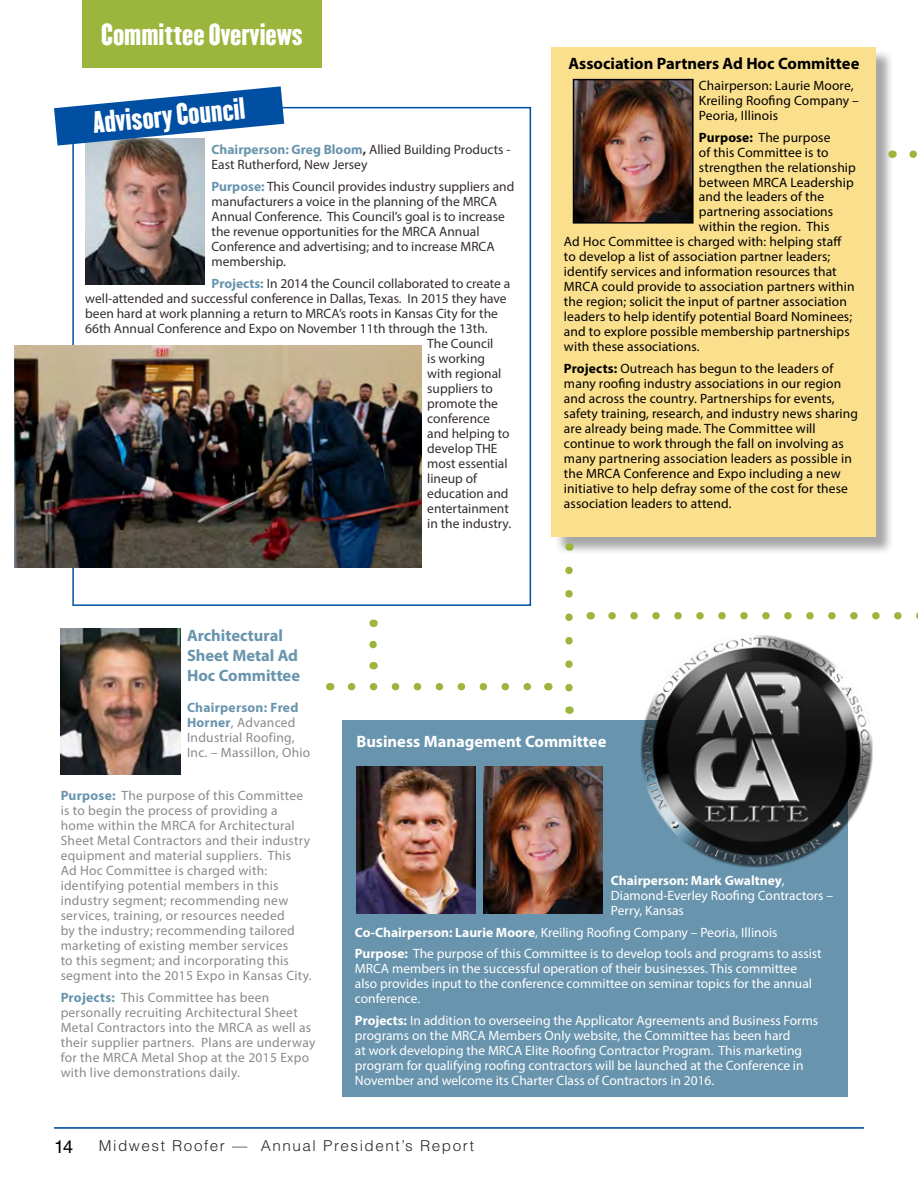
<style>
.page{position:relative;width:918px;height:1188px;background:#fff}
.page>*{position:absolute;margin:0;border:0;box-sizing:border-box;transform-origin:0 0}
.t1{font:27px "Champion HTF Lightweight";color:#fff}
.t2{font:18px "Helvetica LT Std";color:#000}
.t3{font:700 16.5px/19.8px "Myriad Pro";color:#6894ad}
.t4{font:700 16.5px "Myriad Pro";color:#000}
.t5{font:700 16.5px "Myriad Pro";color:#fff}
.t6{font:300 15px "Helvetica LT Std";letter-spacing:.1em;color:#292829}
.t7{font:13.5px/15px "Myriad Pro";letter-spacing:.01em;color:#000}
.t8{font:13.5px/15px "Myriad Pro";letter-spacing:.02em;color:#8a8a8d}
.t9{font:13.5px/15px "Myriad Pro";color:#342d30}
.t10{font:13.5px/15px "Myriad Pro";color:#fff}
.s1{font-weight:700;color:#6894ad}
.s2{font-weight:700}
</style>
<div class="page">
<hr style="left:54px;top:1127px;width:810px;height:2px;background:#004fa3">
<div style="left:82px;top:0;width:240px;height:68px;background:#9cb53c"></div>
<div style="left:554px;top:50px;width:341px;height:505px;background:#000;opacity:.35"></div>
<div style="left:552px;top:47px;width:324px;height:490px;background:#fadf8d"></div>
<img style="left:14px;top:346px;width:408px;height:222px">
<div style="left:342px;top:720px;width:505px;height:377px;background:#6894ad"></div>
<img style="left:640px;top:635px;width:233px;height:233px">
<img style="left:576px;top:82px;width:115px;height:139px">
<div style="left:573px;top:79px;width:121px;height:145px;border:2px solid #000"></div>
<img style="left:356px;top:766px;width:120px;height:147px">
<img style="left:61px;top:629px;width:119px;height:145px">
<img style="left:85px;top:146px;width:120px;height:138px">
<img style="left:484px;top:766px;width:118px;height:147px">
<svg style="left:54px;top:86px;width:230px;height:60px"></svg>
<svg style="left:369px;top:644px;width:8px;height:5px"></svg>
<svg style="left:352px;top:683px;width:180px;height:7px"></svg>
<svg style="left:565px;top:570px;width:8px;height:122px"></svg>
<svg style="left:612px;top:612px;width:306px;height:8px"></svg>
<svg style="left:913px;top:150px;width:4px;height:8px"></svg>
<h1 class="t1" style="left:101px;top:17px;width:203px">Committee Overviews</h1>
<h1 class="t1" style="left:92px;top:105px;width:154px;rotate:-5deg">Advisory Council</h1>
<p class="t9" style="left:212px;top:142px;width:301px"><span class="s1">Chairperson: Greg Bloom</span><span class="s2">,</span> Allied Building Products -<br>East Rutherford, New Jersey</p>
<p class="t9" style="left:212px;top:179px;width:304px"><span class="s1">Purpose:</span> This Council provides industry suppliers and manufacturers a voice in the planning of the MRCA Annual Conference. This Council’s goal is to increase the revenue opportunities for the MRCA Annual Conference and advertising; and to increase MRCA membership.</p>
<p class="t9" style="left:212px;top:276px;width:300px"><span class="s1">Projects:</span> In 2014 the Council collaborated to create a</p>
<p class="t9" style="left:85px;top:291px;width:423px">well-attended and successful conference in Dallas, Texas. In 2015 they have</p>
<p class="t9" style="left:85px;top:306px;width:414px">been hard at work planning a return to MRCA’s roots in Kansas City for the</p>
<p class="t9" style="left:85px;top:321px;width:404px">66th Annual Conference and Expo on November 11th through the 13th.</p>
<p class="t9" style="left:427px;top:336px;width:68px">The Council</p>
<p class="t9" style="left:427px;top:351px;width:59px">is working</p>
<p class="t9" style="left:427px;top:366px;width:76px">with regional</p>
<p class="t9" style="left:427px;top:381px;width:67px">suppliers to</p>
<p class="t9" style="left:427px;top:396px;width:72px">promote the</p>
<p class="t9" style="left:427px;top:411px;width:64px">conference</p>
<p class="t9" style="left:427px;top:426px;width:84px">and helping to</p>
<p class="t9" style="left:427px;top:441px;width:72px">develop THE</p>
<p class="t9" style="left:427px;top:456px;width:82px">most essential</p>
<p class="t9" style="left:427px;top:471px;width:51px">lineup of</p>
<p class="t9" style="left:427px;top:486px;width:83px">education and</p>
<p class="t9" style="left:427px;top:501px;width:83px">entertainment</p>
<p class="t9" style="left:427px;top:516px;width:85px">in the industry.</p>
<p class="t3" style="left:187px;top:625px;width:115px">Architectural<br>Sheet Metal Ad<br>Hoc Committee</p>
<p class="t4" style="left:568px;top:52px;width:292px">Association Partners Ad Hoc Committee</p>
<p class="t7" style="left:699px;top:78px;width:162px">Chairperson: Laurie Moore,<br>Kreiling Roofing Company –<br>Peoria, Illinois</p>
<p class="t7" style="left:699px;top:129px;width:133px"><span class="s2">Purpose:</span> The purpose</p>
<p class="t7" style="left:699px;top:144px;width:131px">of this Committee is to</p>
<p class="t7" style="left:699px;top:159px;width:158px">strengthen the relationship</p>
<p class="t7" style="left:699px;top:174px;width:156px">between MRCA Leadership</p>
<p class="t7" style="left:699px;top:189px;width:127px">and the leaders of the</p>
<p class="t7" style="left:699px;top:204px;width:136px">partnering associations</p>
<p class="t7" style="left:699px;top:219px;width:132px">within the region. This</p>
<p class="t7" style="left:564px;top:234px;width:279px">Ad Hoc Committee is charged with: helping staff</p>
<p class="t7" style="left:564px;top:249px;width:268px">to develop a list of association partner leaders;</p>
<p class="t7" style="left:564px;top:264px;width:274px">identify services and information resources that</p>
<p class="t7" style="left:564px;top:279px;width:292px">MRCA could provide to association partners within</p>
<p class="t7" style="left:564px;top:294px;width:284px">the region; solicit the input of partner association</p>
<p class="t7" style="left:564px;top:309px;width:290px">leaders to help identify potential Board Nominees;</p>
<p class="t7" style="left:564px;top:324px;width:287px">and to explore possible membership partnerships</p>
<p class="t7" style="left:564px;top:339px;width:137px">with these associations.</p>
<p class="t7" style="left:564px;top:361px;width:296px"><span class="s2">Projects:</span> Outreach has begun to the leaders of many roofing industry associations in our region and across the country. Partnerships for events, safety training, research, and industry news sharing are already being made. The Committee will continue to work through the fall on involving as many partnering association leaders as possible in the MRCA Conference and Expo including a new initiative to help defray some of the cost for these association leaders to attend.</p>
<p class="t8" style="left:187px;top:699px;width:125px"><span class="s1">Chairperson: Fred<br>Horner</span>, Advanced<br>Industrial Roofing,<br>Inc. – Massillon, Ohio</p>
<p class="t8" style="left:61px;top:788px;width:252px"><span class="s1">Purpose:</span> The purpose of this Committee is to begin the process of providing a home within the MRCA for Architectural Sheet Metal Contractors and their industry equipment and material suppliers. This<br>Ad Hoc Committee is charged with: identifying potential members in this industry segment; recommending new services, training, or resources needed<br>by the industry; recommending tailored marketing of existing member services<br>to this segment; and incorporating this segment into the 2015 Expo in Kansas City.</p>
<p class="t8" style="left:61px;top:990px;width:256px"><span class="s1">Projects:</span> This Committee has been personally recruiting Architectural Sheet Metal Contractors into the MRCA as well as their supplier partners. Plans are underway for the MRCA Metal Shop at the 2015 Expo with live demonstrations daily.</p>
<p class="t5" style="left:356px;top:730px;width:252px">Business Management Committee</p>
<p class="t10" style="left:611px;top:873px;width:224px"><span class="s2">Chairperson: Mark Gwaltney</span>,<br>Diamond-Everley Roofing Contractors –<br>Perry, Kansas</p>
<p class="t10" style="left:355px;top:921px;width:468px;line-height:21.8px"><span class="s2">Co-Chairperson: Laurie Moore</span>, Kreiling Roofing Company – Peoria, Illinois<br><span class="s2">Purpose:</span> The purpose of this Committee is to develop tools and programs to assist</p>
<p class="t10" style="left:355px;top:961px;width:459px">MRCA members in the successful operation of their businesses. This committee also provides input to the conference committee on seminar topics for the annual conference.</p>
<p class="t10" style="left:355px;top:1013px;width:465px"><span class="s2">Projects:</span> In addition to overseeing the Applicator Agreements and Business Forms programs on the MRCA Members Only website, the Committee has been hard<br>at work developing the MRCA Elite Roofing Contractor Program. This marketing program for qualifying roofing contractors will be launched at the Conference in November and welcome its Charter Class of Contractors in 2016.</p>
<h2 class="t2" style="left:54px;top:1136px;width:21px">14</h2>
<p class="t6" style="left:99px;top:1136px;width:377px">Midwest Roofer — Annual President’s Report</p>
</div>
